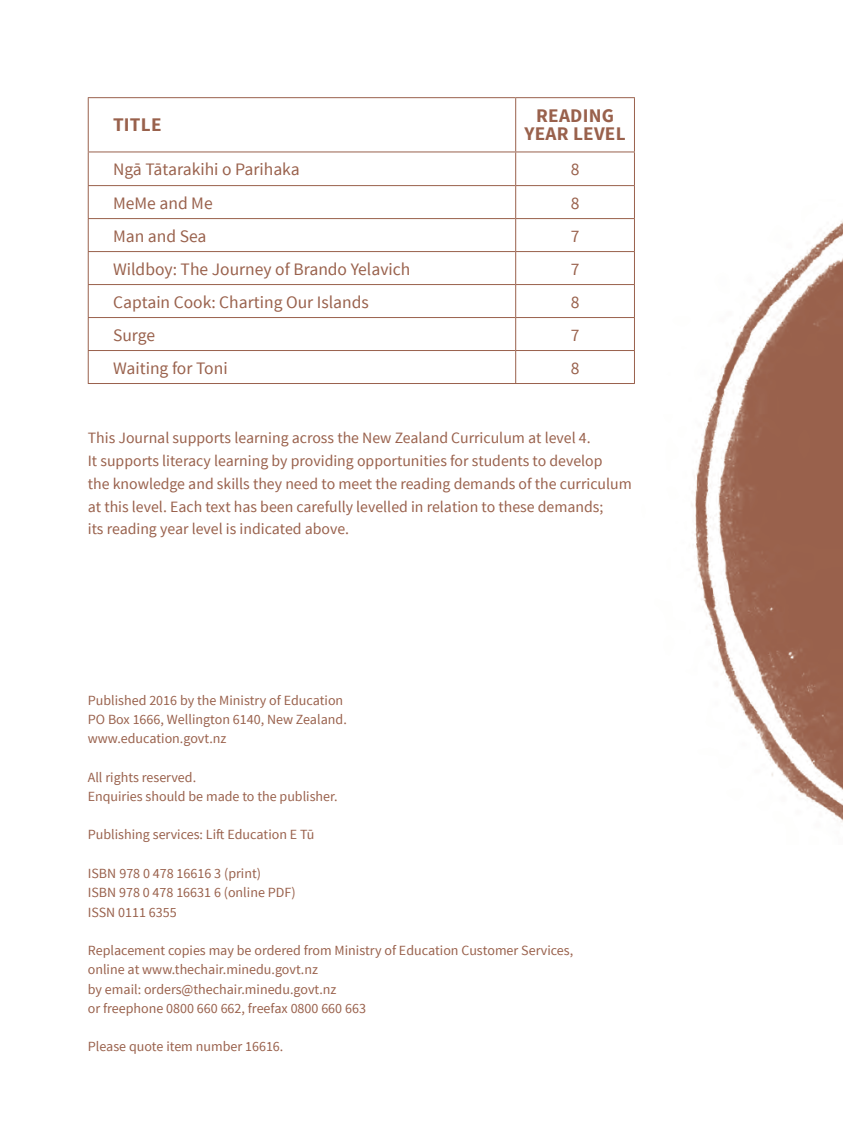
<style>
.page{position:relative;width:843px;height:1148px;background:#fff}
.page>*{position:absolute;margin:0;border:0;box-sizing:border-box;transform-origin:0 0}
.t1{font:700 19.25px/17.5px "Source Sans Pro";letter-spacing:.01em;color:#99614c;text-align:center}
.t2{font:17.5px "Source Sans Pro";color:#99614c}
.t3{font:15.75px/22.8px "Source Sans Pro";color:#99614c}
.t4{font:14px/19.2px "Source Sans Pro";color:#99614c}
</style>
<div class="page">
<svg style="left:842px;top:220px;width:1px;height:602px"></svg>
<img style="left:87px;top:97px;width:755px;height:725px">
<hr style="left:88px;top:97px;width:427px;height:1px;background:#99614c">
<hr style="left:88px;top:98px;width:1px;height:53px;background:#99614c">
<hr style="left:515px;top:97px;width:119px;height:1px;background:#99614c">
<hr style="left:515px;top:98px;width:1px;height:53px;background:#99614c">
<hr style="left:633px;top:98px;width:1px;height:53px;background:#99614c">
<hr style="left:88px;top:151px;width:427px;height:1px;background:#99614c">
<hr style="left:88px;top:152px;width:1px;height:33px;background:#99614c">
<hr style="left:515px;top:151px;width:119px;height:1px;background:#99614c">
<hr style="left:515px;top:152px;width:1px;height:33px;background:#99614c">
<hr style="left:633px;top:152px;width:1px;height:33px;background:#99614c">
<hr style="left:88px;top:185px;width:427px;height:1px;background:#99614c">
<hr style="left:88px;top:186px;width:1px;height:32px;background:#99614c">
<hr style="left:515px;top:185px;width:119px;height:1px;background:#99614c">
<hr style="left:515px;top:186px;width:1px;height:32px;background:#99614c">
<hr style="left:633px;top:186px;width:1px;height:32px;background:#99614c">
<hr style="left:88px;top:218px;width:427px;height:1px;background:#99614c">
<hr style="left:88px;top:219px;width:1px;height:32px;background:#99614c">
<hr style="left:515px;top:218px;width:119px;height:1px;background:#99614c">
<hr style="left:515px;top:219px;width:1px;height:32px;background:#99614c">
<hr style="left:633px;top:219px;width:1px;height:32px;background:#99614c">
<hr style="left:88px;top:251px;width:427px;height:1px;background:#99614c">
<hr style="left:88px;top:252px;width:1px;height:32px;background:#99614c">
<hr style="left:515px;top:251px;width:119px;height:1px;background:#99614c">
<hr style="left:515px;top:252px;width:1px;height:32px;background:#99614c">
<hr style="left:633px;top:252px;width:1px;height:32px;background:#99614c">
<hr style="left:88px;top:284px;width:427px;height:1px;background:#99614c">
<hr style="left:88px;top:285px;width:1px;height:32px;background:#99614c">
<hr style="left:515px;top:284px;width:119px;height:1px;background:#99614c">
<hr style="left:515px;top:285px;width:1px;height:32px;background:#99614c">
<hr style="left:633px;top:285px;width:1px;height:32px;background:#99614c">
<hr style="left:88px;top:317px;width:427px;height:1px;background:#99614c">
<hr style="left:88px;top:318px;width:1px;height:32px;background:#99614c">
<hr style="left:515px;top:317px;width:119px;height:1px;background:#99614c">
<hr style="left:515px;top:318px;width:1px;height:32px;background:#99614c">
<hr style="left:633px;top:318px;width:1px;height:32px;background:#99614c">
<hr style="left:88px;top:350px;width:427px;height:1px;background:#99614c">
<hr style="left:88px;top:351px;width:1px;height:32px;background:#99614c">
<hr style="left:515px;top:350px;width:119px;height:1px;background:#99614c">
<hr style="left:515px;top:351px;width:1px;height:32px;background:#99614c">
<hr style="left:633px;top:351px;width:1px;height:32px;background:#99614c">
<hr style="left:88px;top:383px;width:546px;height:1px;background:#99614c">
<h1 class="t1" style="left:113px;top:115px;width:50px">TITLE</h1>
<h1 class="t1" style="left:524px;top:106px;width:103px">READING<br>YEAR LEVEL</h1>
<p class="t2" style="left:113px;top:158px;width:188px">Ngā Tātarakihi o Parihaka</p>
<p class="t2" style="left:570px;top:158px;width:10px">8</p>
<p class="t2" style="left:113px;top:191px;width:101px">MeMe and Me</p>
<p class="t2" style="left:570px;top:191px;width:10px">8</p>
<p class="t2" style="left:113px;top:224px;width:95px">Man and Sea</p>
<p class="t2" style="left:570px;top:224px;width:10px">7</p>
<p class="t2" style="left:113px;top:257px;width:299px">Wildboy: The Journey of Brando Yelavich</p>
<p class="t2" style="left:570px;top:257px;width:10px">7</p>
<p class="t2" style="left:113px;top:290px;width:257px">Captain Cook: Charting Our Islands</p>
<p class="t2" style="left:570px;top:290px;width:10px">8</p>
<p class="t2" style="left:113px;top:323px;width:44px">Surge</p>
<p class="t2" style="left:570px;top:323px;width:10px">7</p>
<p class="t2" style="left:113px;top:356px;width:116px">Waiting for Toni</p>
<p class="t2" style="left:570px;top:356px;width:10px">8</p>
<p class="t3" style="left:88px;top:426px;width:545px">This Journal supports learning across the New Zealand Curriculum at level 4.<br>It supports literacy learning by providing opportunities for students to develop<br>the knowledge and skills they need to meet the reading demands of the curriculum at this level. Each text has been carefully levelled in relation to these demands;<br>its reading year level is indicated above.</p>
<p class="t4" style="left:88px;top:690px;width:260px">Published 2016 by the Ministry of Education<br>PO Box 1666, Wellington 6140, New Zealand. www.education.govt.nz</p>
<p class="t4" style="left:88px;top:767px;width:251px">All rights reserved.<br>Enquiries should be made to the publisher.</p>
<p class="t4" style="left:88px;top:824px;width:228px">Publishing services: Lift Education E Tū</p>
<p class="t4" style="left:88px;top:863px;width:209px">ISBN 978 0 478 16616 3 (print)<br>ISBN 978 0 478 16631 6 (online PDF)<br>ISSN 0111 6355</p>
<p class="t4" style="left:88px;top:940px;width:486px">Replacement copies may be ordered from Ministry of Education Customer Services, online at www.thechair.minedu.govt.nz<br>by email: orders@thechair.minedu.govt.nz<br>or freephone 0800 660 662, freefax 0800 660 663</p>
<p class="t4" style="left:88px;top:1036px;width:197px">Please quote item number 16616.</p>
</div>
